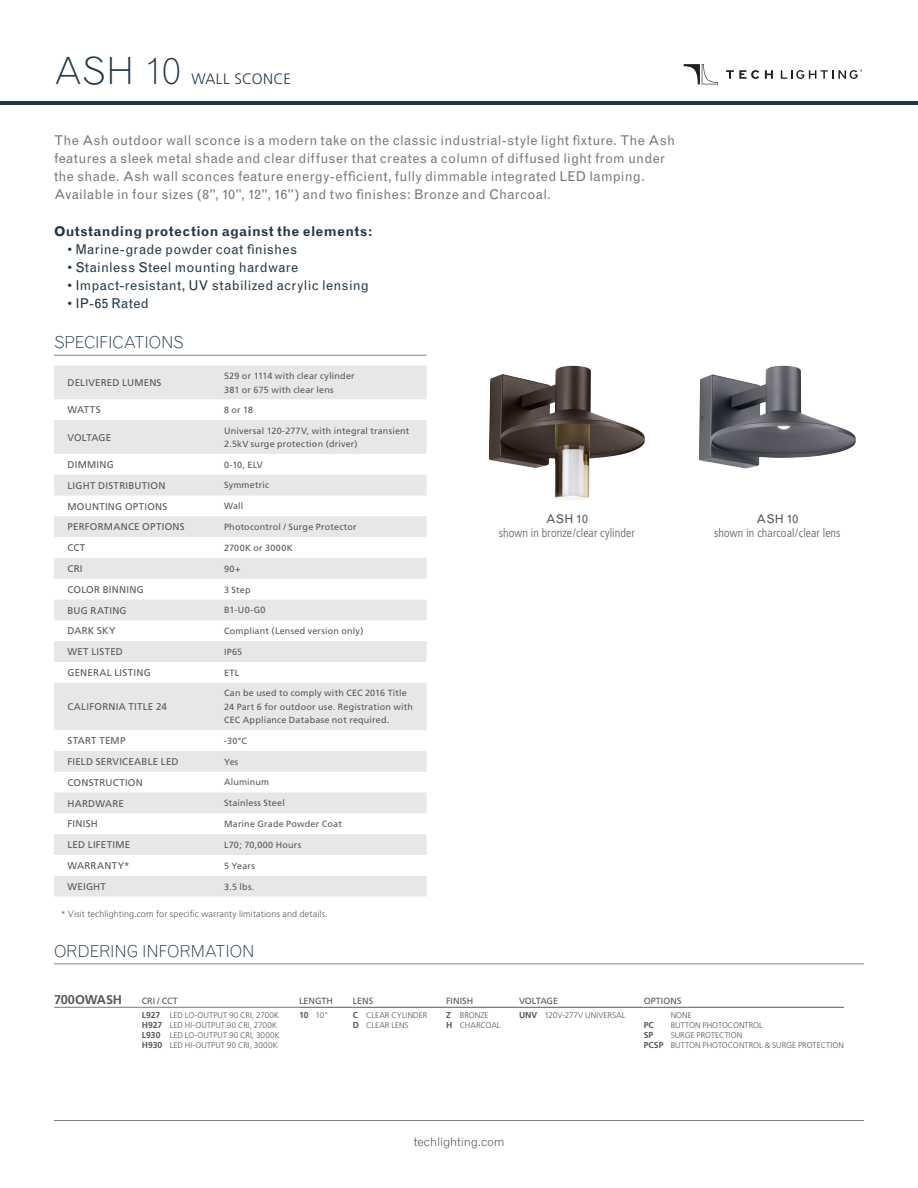
<style>
.page{position:relative;width:918px;height:1188px;background:#fff}
.page>*{position:absolute;margin:0;border:0;box-sizing:border-box;transform-origin:0 0}
.t1{font:300 37.5px "Grotesque";color:#203746}
.Spec_Header{font:300 16.5px "Grotesque";letter-spacing:-.015em;color:#203746}
.t2{font:300 15px "Frutiger";letter-spacing:.025em;color:#203746}
.Text_Block{font:13.5px/18px "Grotesque";letter-spacing:.02em;color:#76787b}
.Sub-bullet{font:13.5px "Grotesque";letter-spacing:.02em;color:#203746}
.Sub-bullet-2{font:700 13.5px "Grotesque";letter-spacing:.02em;color:#203746}
.Grid_-_Product_Opt{font:700 12.75px "Frutiger";letter-spacing:-.015em;color:#57585a}
.Image_Subhead{font:300 condensed 12px/14.4px "Frutiger";letter-spacing:.01em;color:#57585a;text-align:center}
.t3{font:300 12px "Grotesque";letter-spacing:-.01em;color:#231f20}
.t4{font:9.75px "Frutiger";letter-spacing:.025em;color:#57585a}
.t5{font:9.75px "Frutiger";color:#57585a}
.SpecChart_-_Descript{font:9px/13.5px "Frutiger";letter-spacing:.02em;color:#57585a}
.t6{font:300 9px "Frutiger";letter-spacing:.015em;color:#57585a}
.Grid_-_Product_Opt-2{font:9px "Frutiger";color:#57585a}
.Grid_-_Product_Opt-3{font:9px "Frutiger";letter-spacing:-.02em;color:#57585a}
.Grid_-_Product_Opt-4{font:700 8.7px "Frutiger";color:#57585a}
.Grid_-_Product_Opt-5{font:300 8.25px "Frutiger";letter-spacing:.005em;color:#57585a}
.s1{font-family:"Grotesque";font-weight:400;font-stretch:normal}
.s2{font-weight:700;font-size:8.7px}
</style>
<div class="page">
<svg style="left:726px;top:70px;width:33px;height:9px"></svg>
<svg style="left:765px;top:70px;width:8px;height:9px"></svg>
<svg style="left:781px;top:70px;width:81px;height:9px"></svg>
<svg style="left:684px;top:64px;width:34px;height:20px"></svg>
<hr style="left:0;top:101px;width:918px;height:4px;background:#203746">
<hr style="left:54px;top:1120px;width:810px;height:1px;background:#808285">
<img style="left:699px;top:365px;width:157px;height:103px">
<img style="left:489px;top:366px;width:156px;height:134px">
<hr style="left:54px;top:355px;width:373px;height:1px;background:#808285">
<svg style="left:54px;top:366px;width:373px;height:531px;fill:#e6e7e9"></svg>
<hr style="left:54px;top:1007px;width:88px;height:1px;background:#787a7d">
<hr style="left:142px;top:1007px;width:157px;height:1px;background:#787a7d">
<hr style="left:299px;top:1007px;width:54px;height:1px;background:#57585a">
<hr style="left:353px;top:1007px;width:93px;height:1px;background:#57585a">
<hr style="left:446px;top:1007px;width:73px;height:1px;background:#57585a">
<hr style="left:519px;top:1007px;width:125px;height:1px;background:#57585a">
<hr style="left:644px;top:1007px;width:200px;height:1px;background:#57585a">
<hr style="left:54px;top:964px;width:810px;height:1px;background:#808285">
<h1 class="t1" style="left:54px;top:48px;width:128px">ASH 10</h1>
<h3 class="t2" style="left:191px;top:70px;width:101px">WALL SCONCE</h3>
<p class="Text_Block" style="left:54px;top:132px;width:623px">The Ash outdoor wall sconce is a modern take on the classic industrial-style light fixture. The Ash features a sleek metal shade and clear diffuser that creates a column of diffused light from under the shade. Ash wall sconces feature energy-efficient, fully dimmable integrated LED lamping.<br>Available in four sizes (8", 10", 12", 16") and two finishes: Bronze and Charcoal.</p>
<p class="Sub-bullet-2" style="left:54px;top:224px;width:320px">Outstanding protection against the elements:</p>
<p class="Sub-bullet" style="left:68px;top:242px;width:231px">• Marine-grade powder coat finishes</p>
<p class="Sub-bullet" style="left:68px;top:260px;width:232px">• Stainless Steel mounting hardware</p>
<p class="Sub-bullet" style="left:68px;top:278px;width:303px">• Impact-resistant, UV stabilized acrylic lensing</p>
<p class="Sub-bullet" style="left:68px;top:296px;width:83px">• IP-65 Rated</p>
<p class="Spec_Header" style="left:54px;top:333px;width:131px">SPECIFICATIONS</p>
<p class="t4" style="left:68px;top:377px;width:96px">DELIVERED LUMENS</p>
<p class="SpecChart_-_Descript" style="left:224px;top:369px;width:132px">529 or 1114 with clear cylinder<br>381 or 675 with clear lens</p>
<p class="t4" style="left:68px;top:404px;width:35px">WATTS</p>
<p class="SpecChart_-_Descript" style="left:224px;top:403px;width:31px">8 or 18</p>
<p class="t5" style="left:68px;top:432px;width:45px">VOLTAGE</p>
<p class="SpecChart_-_Descript" style="left:224px;top:424px;width:187px">Universal 120-277V, with integral transient<br>2.5kV surge protection (driver)</p>
<p class="t4" style="left:68px;top:459px;width:48px">DIMMING</p>
<p class="SpecChart_-_Descript" style="left:224px;top:458px;width:40px">0-10, ELV</p>
<p class="t4" style="left:68px;top:480px;width:99px">LIGHT DISTRIBUTION</p>
<p class="SpecChart_-_Descript" style="left:224px;top:479px;width:47px">Symmetric</p>
<p class="t4" style="left:68px;top:500px;width:101px">MOUNTING OPTIONS</p>
<p class="SpecChart_-_Descript" style="left:224px;top:499px;width:21px">Wall</p>
<p class="t4" style="left:68px;top:521px;width:119px">PERFORMANCE OPTIONS</p>
<p class="SpecChart_-_Descript" style="left:224px;top:520px;width:134px">Photocontrol / Surge Protector</p>
<p class="t4" style="left:68px;top:542px;width:19px">CCT</p>
<p class="SpecChart_-_Descript" style="left:224px;top:541px;width:70px">2700K or 3000K</p>
<p class="t4" style="left:68px;top:563px;width:17px">CRI</p>
<p class="SpecChart_-_Descript" style="left:224px;top:562px;width:18px">90+</p>
<p class="t4" style="left:68px;top:584px;width:78px">COLOR BINNING</p>
<p class="SpecChart_-_Descript" style="left:224px;top:583px;width:28px">3 Step</p>
<p class="t4" style="left:68px;top:605px;width:61px">BUG RATING</p>
<p class="SpecChart_-_Descript" style="left:224px;top:604px;width:43px">B1-U0-G0</p>
<p class="t4" style="left:68px;top:625px;width:50px">DARK SKY</p>
<p class="SpecChart_-_Descript" style="left:224px;top:624px;width:141px">Compliant (Lensed version only)</p>
<p class="t4" style="left:68px;top:646px;width:57px">WET LISTED</p>
<p class="SpecChart_-_Descript" style="left:224px;top:645px;width:20px">IP65</p>
<p class="t4" style="left:68px;top:667px;width:85px">GENERAL LISTING</p>
<p class="SpecChart_-_Descript" style="left:224px;top:666px;width:17px">ETL</p>
<p class="t4" style="left:68px;top:701px;width:101px">CALIFORNIA TITLE 24</p>
<p class="SpecChart_-_Descript" style="left:224px;top:686px;width:190px">Can be used to comply with CEC 2016 Title<br>24 Part 6 for outdoor use. Registration with<br>CEC Appliance Database not required.</p>
<p class="t4" style="left:68px;top:735px;width:60px">START TEMP</p>
<p class="SpecChart_-_Descript" style="left:224px;top:734px;width:25px">-30°C</p>
<p class="t4" style="left:68px;top:756px;width:113px">FIELD SERVICEABLE LED</p>
<p class="SpecChart_-_Descript" style="left:224px;top:755px;width:16px">Yes</p>
<p class="t4" style="left:68px;top:777px;width:77px">CONSTRUCTION</p>
<p class="SpecChart_-_Descript" style="left:224px;top:776px;width:47px">Aluminum</p>
<p class="t4" style="left:68px;top:797px;width:58px">HARDWARE</p>
<p class="SpecChart_-_Descript" style="left:224px;top:796px;width:62px">Stainless Steel</p>
<p class="t4" style="left:68px;top:818px;width:32px">FINISH</p>
<p class="SpecChart_-_Descript" style="left:224px;top:817px;width:119px">Marine Grade Powder Coat</p>
<p class="t4" style="left:68px;top:839px;width:64px">LED LIFETIME</p>
<p class="SpecChart_-_Descript" style="left:224px;top:838px;width:79px">L70; 70,000 Hours</p>
<p class="t4" style="left:68px;top:860px;width:64px">WARRANTY*</p>
<p class="SpecChart_-_Descript" style="left:224px;top:859px;width:32px">5 Years</p>
<p class="t4" style="left:68px;top:881px;width:40px">WEIGHT</p>
<p class="SpecChart_-_Descript" style="left:224px;top:880px;width:32px">3.5 lbs.</p>
<p class="t6" style="left:61px;top:909px;width:269px">* Visit techlighting.com for specific warranty limitations and details.</p>
<p class="Spec_Header" style="left:54px;top:941px;width:202px">ORDERING INFORMATION</p>
<p class="Image_Subhead" style="left:499px;top:512px;width:138px"><span class="s1">ASH 10<br></span>shown in bronze/clear cylinder</p>
<p class="Image_Subhead" style="left:714px;top:512px;width:128px"><span class="s1">ASH 10<br></span>shown in charcoal/clear lens</p>
<p class="Grid_-_Product_Opt" style="left:54px;top:992px;width:70px">700OWASH</p>
<p class="Grid_-_Product_Opt-2" style="left:142px;top:995px;width:38px">CRI / CCT</p>
<p class="Grid_-_Product_Opt-2" style="left:299px;top:995px;width:35px">LENGTH</p>
<p class="Grid_-_Product_Opt-2" style="left:353px;top:995px;width:22px">LENS</p>
<p class="Grid_-_Product_Opt-2" style="left:446px;top:995px;width:28px">FINISH</p>
<p class="Grid_-_Product_Opt-3" style="left:519px;top:995px;width:41px">VOLTAGE</p>
<p class="Grid_-_Product_Opt-2" style="left:644px;top:995px;width:39px">OPTIONS</p>
<p class="Grid_-_Product_Opt-5" style="left:142px;top:1010px;width:139px"><span class="s2">L927</span> LED LO-OUTPUT 90 CRI, 2700K</p>
<p class="Grid_-_Product_Opt-5" style="left:142px;top:1020px;width:137px"><span class="s2">H927</span> LED HI-OUTPUT 90 CRI, 2700K</p>
<p class="Grid_-_Product_Opt-5" style="left:142px;top:1031px;width:140px"><span class="s2">L930</span> LED LO-OUTPUT 90 CRI, 3000K</p>
<p class="Grid_-_Product_Opt-5" style="left:142px;top:1041px;width:137px"><span class="s2">H930</span> LED HI-OUTPUT 90 CRI, 3000K</p>
<p class="Grid_-_Product_Opt-5" style="left:299px;top:1010px;width:31px"><span class="s2">10</span> 10"</p>
<p class="Grid_-_Product_Opt-5" style="left:353px;top:1010px;width:76px"><span class="s2">C</span> CLEAR CYLINDER</p>
<p class="Grid_-_Product_Opt-5" style="left:353px;top:1020px;width:58px"><span class="s2">D</span> CLEAR LENS</p>
<p class="Grid_-_Product_Opt-5" style="left:446px;top:1010px;width:44px"><span class="s2">Z</span> BRONZE</p>
<p class="Grid_-_Product_Opt-5" style="left:446px;top:1020px;width:56px"><span class="s2">H</span> CHARCOAL</p>
<p class="Grid_-_Product_Opt-5" style="left:519px;top:1010px;width:108px"><span class="s2">UNV</span> 120V-277V UNIVERSAL</p>
<p class="Grid_-_Product_Opt-5" style="left:671px;top:1010px;width:23px">NONE</p>
<p class="Grid_-_Product_Opt-4" style="left:644px;top:1020px;width:12px">PC</p>
<p class="Grid_-_Product_Opt-5" style="left:671px;top:1020px;width:94px">BUTTON PHOTOCONTROL</p>
<p class="Grid_-_Product_Opt-4" style="left:644px;top:1030px;width:11px">SP</p>
<p class="Grid_-_Product_Opt-5" style="left:671px;top:1031px;width:73px">SURGE PROTECTION</p>
<p class="Grid_-_Product_Opt-5" style="left:644px;top:1041px;width:202px"><span class="s2">PCSP</span> BUTTON PHOTOCONTROL &amp; SURGE PROTECTION</p>
<h3 class="t3" style="left:414px;top:1134px;width:92px">techlighting.com</h3>
</div>
